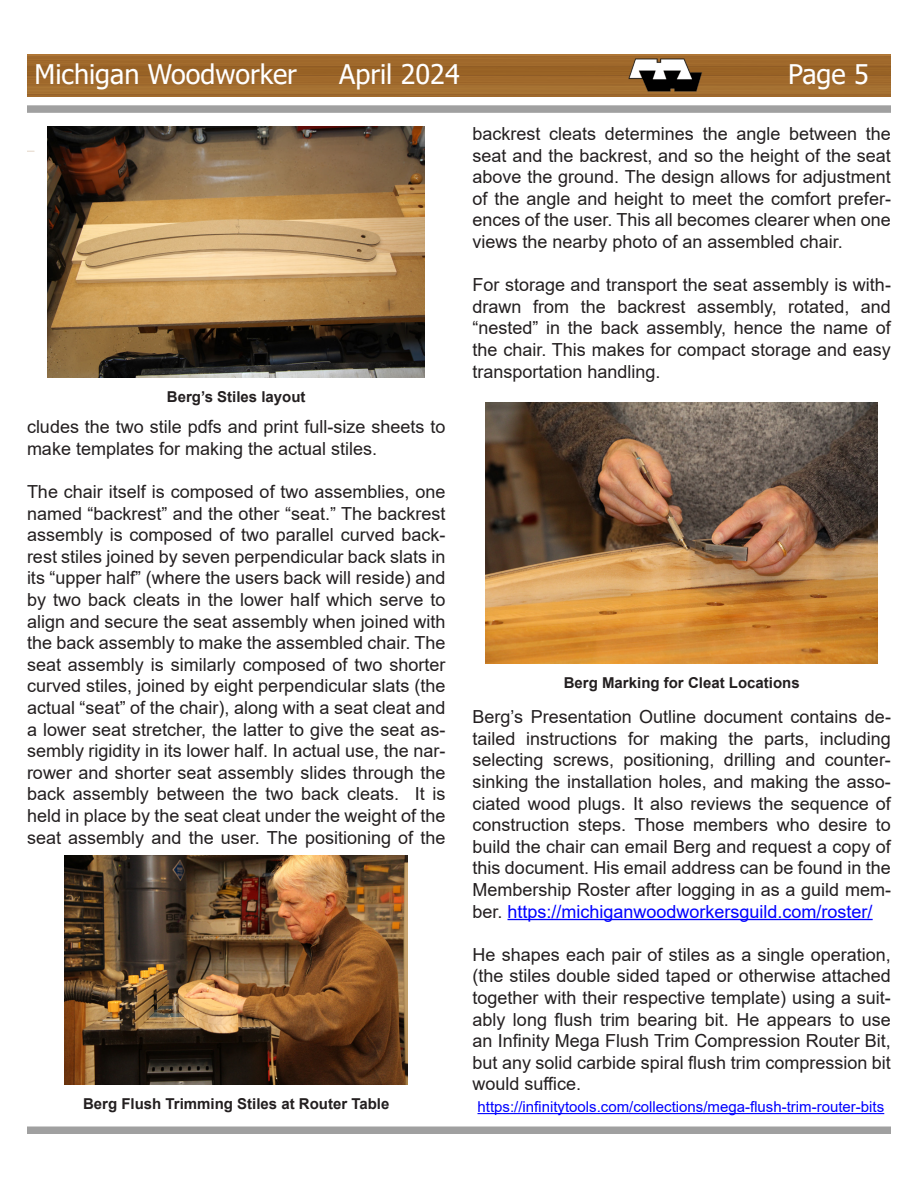
<style>
.page{position:relative;width:918px;height:1188px;background:#fff}
.page>*{position:absolute;margin:0;border:0;box-sizing:border-box;transform-origin:0 0}
.t1{font:27px "Tahoma";color:#fff}
.t2{font:18px/21.6px "Arial";color:#231f20;text-align:justify}
.t3{font:700 15px "Arial";color:#231f20}
.t4{font:15px "Arial";color:#00f}
.s1{color:#00f}
</style>
<div class="page">
<div style="left:27px;top:1126px;width:864px;height:8px;background:#a0a0a0"></div>
<div style="left:27px;top:105px;width:864px;height:8px;background:#a0a0a0"></div>
<img style="left:28px;top:54px;width:863px;height:42px">
<img style="left:627px;top:57px;width:76px;height:36px">
<hr style="left:508px;top:919px;width:365px;height:1px;background:#00f">
<hr style="left:478px;top:1113px;width:406px;height:1px;background:#00f">
<img style="left:48px;top:127px;width:377px;height:251px">
<img style="left:65px;top:855px;width:343px;height:229px">
<img style="left:486px;top:402px;width:392px;height:262px">
<h1 class="t1" style="left:35px;top:56px;width:264px">Michigan Woodworker</h1>
<h1 class="t1" style="left:339px;top:56px;width:122px">April 2024</h1>
<h1 class="t1" style="left:788px;top:56px;width:82px">Page 5</h1>
<p class="t3" style="left:167px;top:387px;width:140px">Berg’s Stiles layout</p>
<p class="t2" style="left:27px;top:416px;width:420px">cludes the two stile pdfs and print full-size sheets to make templates for making the actual stiles.</p>
<p class="t2" style="left:27px;top:481px;width:420px">The chair itself is composed of two assemblies, one named “backrest” and the other “seat.” The backrest assembly is composed of two parallel curved back&shy;rest stiles joined by seven perpendicular back slats in its “upper half” (where the users back will reside) and by two back cleats in the lower half which serve to align and secure the seat assembly when joined with the back assembly to make the assembled chair. The seat assembly is similarly composed of two shorter curved stiles, joined by eight perpendicular slats (the actual “seat” of the chair), along with a seat cleat and a lower seat stretcher, the latter to give the seat as&shy;sembly rigidity in its lower half. In actual use, the nar&shy;rower and shorter seat assembly slides through the back assembly between the two back cleats. It is held in place by the seat cleat under the weight of the seat assembly and the user. The positioning of the</p>
<p class="t3" style="left:83px;top:1093px;width:308px">Berg Flush Trimming Stiles at Router Table</p>
<p class="t2" style="left:472px;top:123px;width:420px">backrest cleats determines the angle between the seat and the backrest, and so the height of the seat above the ground. The design allows for adjustment of the angle and height to meet the comfort prefer&shy;ences of the user. This all becomes clearer when one views the nearby photo of an assembled chair.</p>
<p class="t2" style="left:472px;top:274px;width:420px">For storage and transport the seat assembly is with&shy;drawn from the backrest assembly, rotated, and “nested” in the back assembly, hence the name of the chair. This makes for compact storage and easy transportation handling.</p>
<p class="t3" style="left:564px;top:672px;width:237px">Berg Marking for Cleat Locations</p>
<p class="t2" style="left:472px;top:706px;width:420px">Berg’s Presentation Outline document contains de&shy;tailed instructions for making the parts, including selecting screws, positioning, drilling and counter&shy;sinking the installation holes, and making the asso&shy;ciated wood plugs. It also reviews the sequence of construction steps. Those members who desire to build the chair can email Berg and request a copy of this document. His email address can be found in the Membership Roster after logging in as a guild mem&shy;ber. <span class="s1">https://michiganwoodworkersguild.com/roster/</span></p>
<p class="t2" style="left:472px;top:944px;width:420px">He shapes each pair of stiles as a single operation, (the stiles double sided taped or otherwise attached together with their respective template) using a suit&shy;ably long flush trim bearing bit. He appears to use an Infinity Mega Flush Trim Compression Router Bit, but any solid carbide spiral flush trim compression bit would suffice.</p>
<p class="t4" style="left:478px;top:1096px;width:408px">https://infinitytools.com/collections/mega-flush-trim-router-bits</p>
</div>
